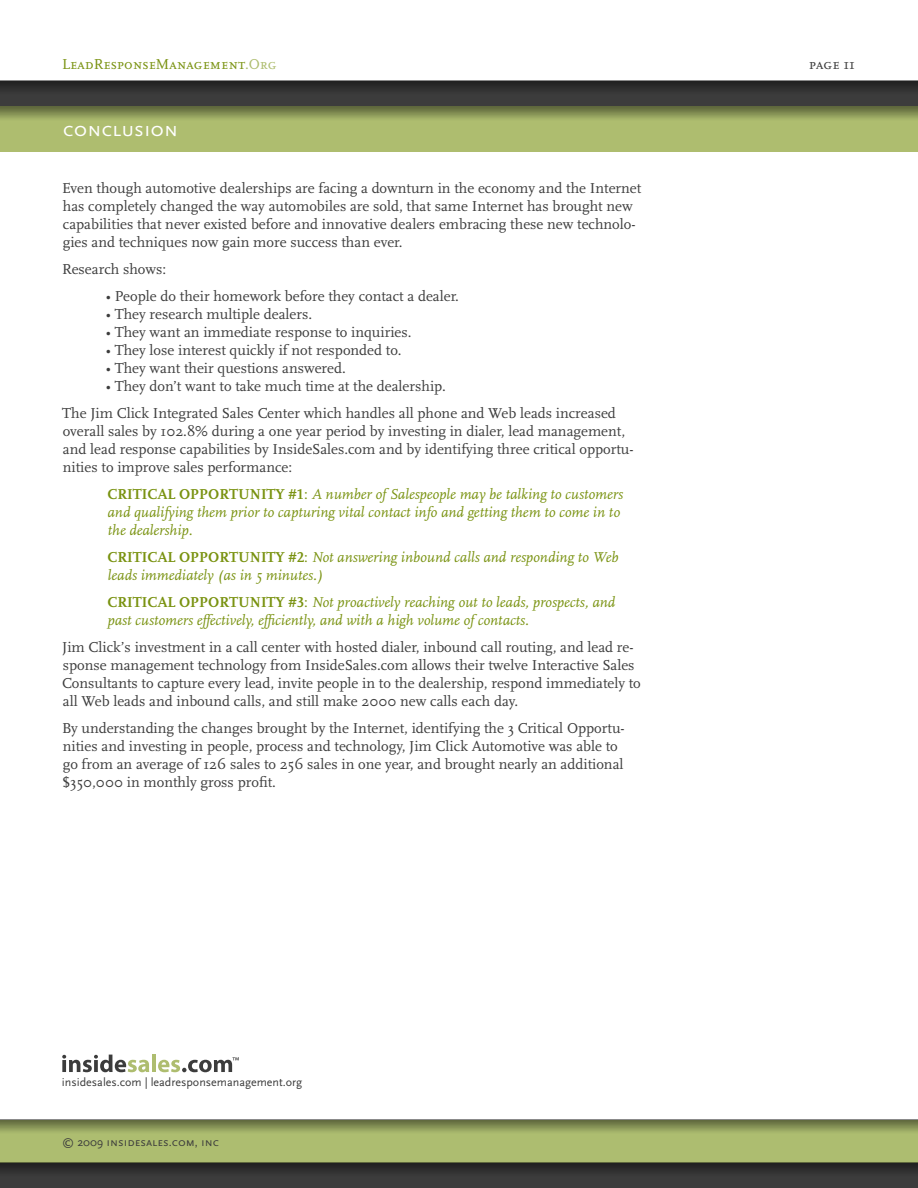
<style>
.page{position:relative;width:918px;height:1188px;background:#fff}
.page>*{position:absolute;margin:0;border:0;box-sizing:border-box;transform-origin:0 0}
.t1{font:21px "Scala Sans Caps";color:#fff}
.body_1{font:15px/18px "Scala";color:#3c3c3c}
.body_1-2{font:italic 15px/18px "Scala";color:#799210}
.tier1{font:italic 15px/18px "Scala";color:#799210}
.t2{font:15px "Scala Caps";color:#799210}
.t3{font:15px "Scala Caps";color:#3c3c3c}
.t4{font:12px "Scala Sans";color:#3c3c3c}
.t5{font:12px "Scala Sans Caps";color:#3c3c3c}
.s1{color:#aebd6f}
.s2{font-family:"Scala"}
.s3{font-weight:700;font-style:normal}
.s4{font-family:"Scala Figures";font-weight:700;font-style:normal}
.s5{font-style:normal}
.s6{font-family:"Scala Sans"}
</style>
<div class="page">
<svg style="left:0;top:81px;width:918px;height:25px;background:#343434"></svg>
<div style="left:0;top:1162px;width:918px;height:26px;background:#3c3c3c"></div>
<svg style="left:0;top:1120px;width:918px;height:42px;background:#9fae67"></svg>
<img style="left:0;top:1162px;width:918px;height:10px">
<svg style="left:62px;top:1055px;width:87px;height:17px"></svg>
<hr style="left:152px;top:1055px;width:4px;height:17px;background:#aebd6f">
<svg style="left:158px;top:1057px;width:81px;height:15px"></svg>
<svg style="left:1px;top:106px;width:917px;height:46px;background:#a0ae66"></svg>
<p class="t2" style="left:62px;top:56px;width:216px">LeadResponseManagement<span class="s1">.Org</span></p>
<p class="t3" style="left:809px;top:56px;width:48px">page <span class="s2">11</span></p>
<p class="t1" style="left:63px;top:118px;width:117px">conclusion</p>
<p class="body_1" style="left:62px;top:179px;width:581px">Even though automotive dealerships are facing a downturn in the economy and the Internet has completely changed the way automobiles are sold, that same Internet has brought new capabilities that never existed before and innovative dealers embracing these new technolo&shy;gies and techniques now gain more success than ever.</p>
<p class="body_1" style="left:62px;top:260px;width:105px">Research shows:</p>
<p class="body_1" style="left:106px;top:287px;width:355px">• People do their homework before they contact a dealer.</p>
<p class="body_1" style="left:106px;top:305px;width:208px">• They research multiple dealers.</p>
<p class="body_1" style="left:106px;top:323px;width:307px">• They want an immediate response to inquiries.</p>
<p class="body_1" style="left:106px;top:341px;width:297px">• They lose interest quickly if not responded to.</p>
<p class="body_1" style="left:106px;top:359px;width:242px">• They want their questions answered.</p>
<p class="body_1" style="left:106px;top:377px;width:342px">• They don’t want to take much time at the dealership.</p>
<p class="body_1" style="left:62px;top:404px;width:573px">The Jim Click Integrated Sales Center which handles all phone and Web leads increased overall sales by 102.8% during a one year period by investing in dialer, lead management, and lead response capabilities by InsideSales.com and by identifying three critical opportu&shy;nities to improve sales performance:</p>
<p class="tier1" style="left:107px;top:485px;width:517px"><span class="s3">CRITICAL OPPORTUNITY #</span><span class="s4">1</span><span class="s5">:</span> A number of Salespeople may be talking to customers and qualifying them prior to capturing vital contact info and getting them to come in to the dealership.</p>
<p class="body_1-2" style="left:107px;top:548px;width:513px"><span class="s3">CRITICAL OPPORTUNITY #</span><span class="s4">2</span><span class="s5">:</span> Not answering inbound calls and responding to Web leads immediately (as in 5 minutes.)</p>
<p class="body_1-2" style="left:107px;top:593px;width:509px"><span class="s3">CRITICAL OPPORTUNITY #</span><span class="s4">3</span><span class="s5">:</span> Not proactively reaching out to leads, prospects, and past customers effectively, efficiently, and with a high volume of contacts.</p>
<p class="body_1" style="left:62px;top:638px;width:580px">Jim Click’s investment in a call center with hosted dialer, inbound call routing, and lead re&shy;sponse management technology from InsideSales.com allows their twelve Interactive Sales Consultants to capture every lead, invite people in to the dealership, respond immediately to all Web leads and inbound calls, and still make 2000 new calls each day.</p>
<p class="body_1" style="left:62px;top:719px;width:564px">By understanding the changes brought by the Internet, identifying the 3 Critical Opportu&shy;nities and investing in people, process and technology, Jim Click Automotive was able to go from an average of 126 sales to 256 sales in one year, and brought nearly an additional $350,000 in monthly gross profit.</p>
<p class="t4" style="left:62px;top:1076px;width:242px">insidesales.com | leadresponsemanagement.org</p>
<p class="t5" style="left:62px;top:1135px;width:158px"><span class="s6">© 2009</span> insidesales.com, inc</p>
</div>
